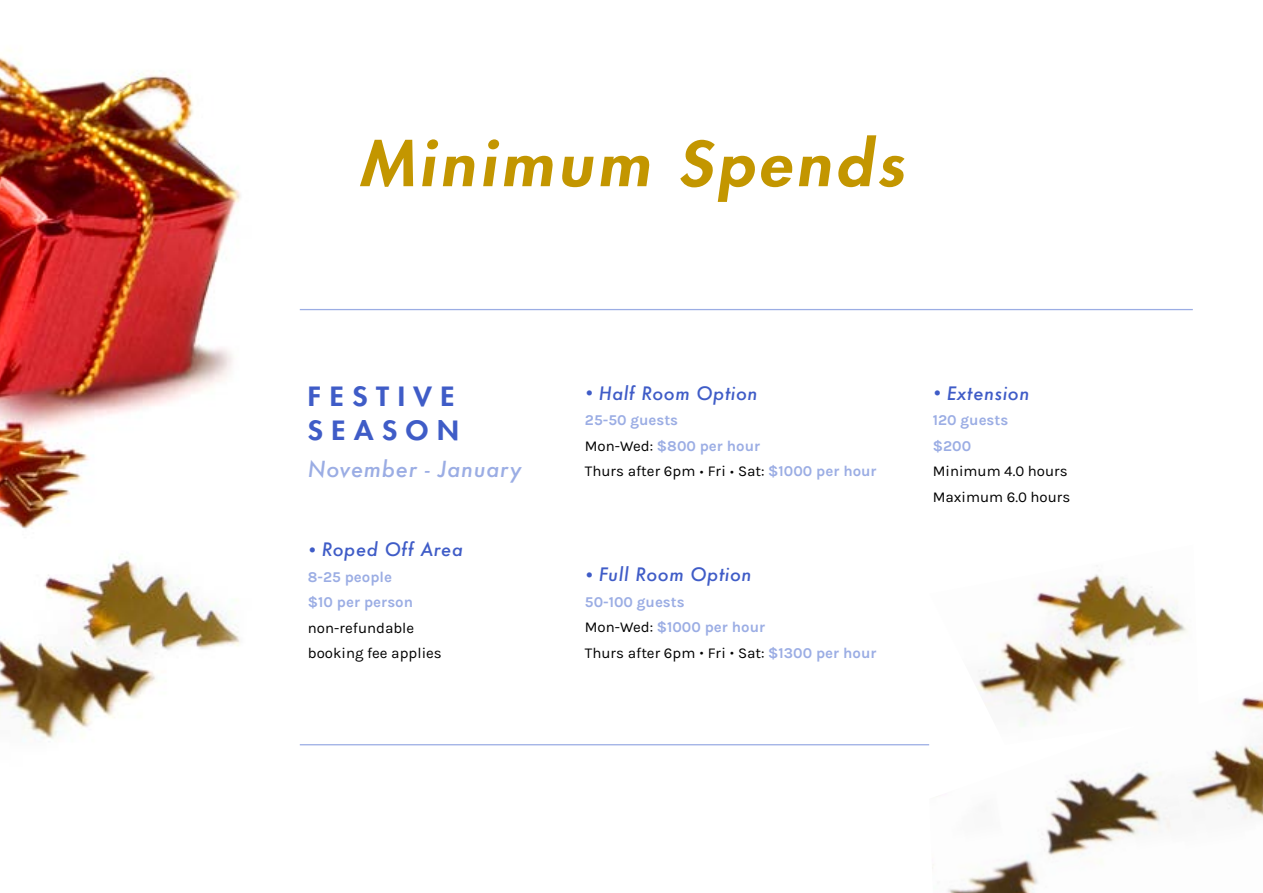
<style>
.page{position:relative;width:1263px;height:893px;background:#fff}
.page>*{position:absolute;margin:0;border:0;box-sizing:border-box;transform-origin:0 0}
.t1{font:800 60px "Futura LT";color:#c39600;scale:1.09 1}
.t2{font:800 25.8px/33.6px "Futura LT";letter-spacing:.3em;color:#3f5cc7;scale:1.11 1}
.t3{font:italic 500 21.6px "Futura";letter-spacing:.03em;color:#9bade4}
.t4{font:italic 500 18px "Futura";letter-spacing:.03em;color:#3f5cc7}
.t5{font:700 15px/25.5px "Karla";color:#9bade4}
.t6{font:15px/25.5px "Karla";color:#000}
.s1{font-family:"Futura LT";font-weight:700;font-style:normal;font-size:13.5px}
.s2{font-weight:400;color:#000}
.s3{font-family:"Futura LT";font-size:7.5px;color:#000}
</style>
<div class="page">
<hr style="left:300px;top:309px;width:893px;height:1px;background:#9bade4">
<hr style="left:300px;top:744px;width:629px;height:1px;background:#9bade4">
<img style="left:932px;top:697px;width:331px;height:196px">
<img style="left:929px;top:574px;width:270px;height:171px">
<img style="left:0;top:49px;width:241px;height:693px">
<h1 class="t1" style="left:359px;top:124px;width:511px">Minimum Spends</h1>
<h2 class="t2" style="left:308px;top:380px;width:137px">FESTIVE<br>SEASON</h2>
<h3 class="t3" style="left:308px;top:454px;width:215px">November - January</h3>
<p class="t4" style="left:308px;top:537px;width:156px"><span class="s1">•</span> Roped Off Area</p>
<p class="t5" style="left:308px;top:564px;width:107px">8-25 people $10 per person</p>
<p class="t6" style="left:308px;top:615px;width:135px">non-refundable booking fee applies</p>
<p class="t4" style="left:585px;top:380px;width:174px"><span class="s1">•</span> Half Room Option</p>
<p class="t5" style="left:585px;top:407px;width:293px">25-50 guests<br><span class="s2">Mon-Wed:</span> $800 per hour<br><span class="s2">Thurs after 6pm</span> <span class="s3">•</span> <span class="s2">Fri</span> <span class="s3">•</span> <span class="s2">Sat:</span> $1000 per hour</p>
<p class="t4" style="left:585px;top:562px;width:168px"><span class="s1">•</span> Full Room Option</p>
<p class="t5" style="left:585px;top:589px;width:293px">50-100 guests<br><span class="s2">Mon-Wed:</span> $1000 per hour<br><span class="s2">Thurs after 6pm</span> <span class="s3">•</span> <span class="s2">Fri</span> <span class="s3">•</span> <span class="s2">Sat:</span> $1300 per hour</p>
<p class="t4" style="left:933px;top:380px;width:98px"><span class="s1">•</span> Extension</p>
<p class="t5" style="left:933px;top:407px;width:77px">120 guests $200</p>
<p class="t6" style="left:933px;top:459px;width:139px">Minimum 4.0 hours<br>Maximum 6.0 hours</p>
</div>
